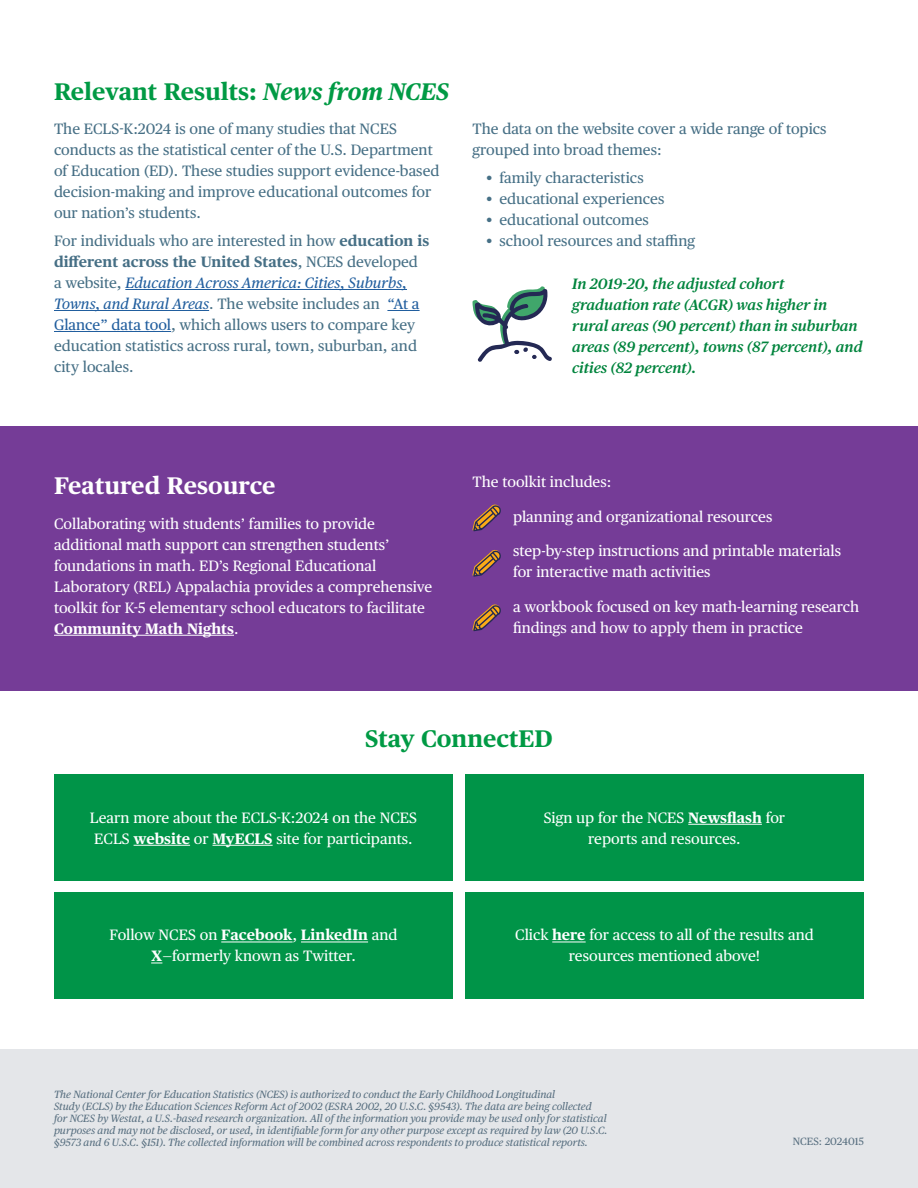
<style>
.page{position:relative;width:918px;height:1188px;background:#fff}
.page>*{position:absolute;margin:0;border:0;box-sizing:border-box;transform-origin:0 0}
.t1{font:700 24px "Publico Text";color:#009a44}
.t2{font:700 24px "Publico Text";color:#fff}
.t3{font:15px/21px "Publico Text";color:#fff}
.t4{font:15px/21px "Publico Text";color:#466f85}
.t5{font:italic 600 15px/21px "Publico Text";color:#00843d}
.t6{font:15px "Publico Text";color:#467086}
.t7{font:italic 10.5px/12px "Publico Text";color:#586f80}
.t8{font:10.5px "Publico Text";color:#586f80}
.s1{font-style:italic}
.s2{font-weight:700}
.s3{font-style:italic;color:#215e9e}
.s4{color:#215e9e}
</style>
<div class="page">
<div style="left:0;top:1049px;width:918px;height:139px;background:#e4e6e9"></div>
<hr style="left:125px;top:289px;width:282px;height:1px;background:#215e9e">
<hr style="left:54px;top:310px;width:155px;height:1px;background:#215e9e">
<hr style="left:387px;top:310px;width:33px;height:1px;background:#215e9e">
<hr style="left:54px;top:331px;width:117px;height:1px;background:#215e9e">
<svg style="left:472px;top:286px;width:80px;height:76px"></svg>
<div style="left:0;top:426px;width:918px;height:264px;background:#753c97"></div>
<hr style="left:54px;top:635px;width:180px;height:1px;background:#fff">
<svg style="left:472px;top:504px;width:29px;height:27px"></svg>
<svg style="left:472px;top:550px;width:29px;height:27px"></svg>
<svg style="left:472px;top:604px;width:29px;height:27px"></svg>
<div style="left:54px;top:774px;width:399px;height:107px;background:#009448"></div>
<hr style="left:134px;top:845px;width:56px;height:1px;background:#fff">
<hr style="left:213px;top:845px;width:60px;height:1px;background:#fff">
<div style="left:465px;top:774px;width:399px;height:107px;background:#009448"></div>
<hr style="left:688px;top:824px;width:74px;height:1px;background:#fff">
<div style="left:54px;top:892px;width:399px;height:107px;background:#009448"></div>
<hr style="left:221px;top:942px;width:72px;height:1px;background:#fff">
<hr style="left:301px;top:942px;width:67px;height:1px;background:#fff">
<div style="left:465px;top:892px;width:399px;height:107px;background:#009448"></div>
<hr style="left:552px;top:942px;width:34px;height:1px;background:#fff">
<h2 class="t1" style="left:54px;top:73px;width:397px">Relevant Results: <span class="s1">News from NCES</span></h2>
<p class="t4" style="left:54px;top:118px;width:387px">The ECLS-K:2024 is one of many studies that NCES conducts as the statistical center of the U.S. Department of Education (ED). These studies support evidence-based decision-making and improve educational outcomes for our nation’s students.</p>
<p class="t4" style="left:54px;top:229px;width:377px">For individuals who are interested in how <span class="s2">education is different across the United States</span>, NCES developed<br>a website, <span class="s3">Education Across America: Cities, Suburbs, Towns, and Rural Areas</span>. The website includes an <span class="s4">“At a Glance” data tool</span>, which allows users to compare key education statistics across rural, town, suburban, and city locales.</p>
<p class="t4" style="left:472px;top:118px;width:356px">The data on the website cover a wide range of topics grouped into broad themes:</p>
<p class="t6" style="left:486px;top:166px;width:159px">• family characteristics</p>
<p class="t6" style="left:486px;top:187px;width:180px">• educational experiences</p>
<p class="t6" style="left:486px;top:208px;width:164px">• educational outcomes</p>
<p class="t6" style="left:486px;top:229px;width:211px">• school resources and staffing</p>
<p class="t5" style="left:572px;top:272px;width:292px">In 2019-20, the adjusted cohort graduation rate (ACGR) was higher in rural areas (90 percent) than in suburban areas (89 percent), towns (87 percent), and cities (82 percent).</p>
<h2 class="t2" style="left:54px;top:467px;width:223px">Featured Resource</h2>
<p class="t3" style="left:54px;top:512px;width:380px">Collaborating with students’ families to provide additional math support can strengthen students’ foundations in math. ED’s Regional Educational Laboratory (REL) Appalachia provides a comprehensive toolkit for K-5 elementary school educators to facilitate <span class="s2">Community Math Nights</span>.</p>
<p class="t3" style="left:472px;top:471px;width:140px">The toolkit includes:</p>
<p class="t3" style="left:513px;top:505px;width:261px">planning and organizational resources</p>
<p class="t3" style="left:513px;top:540px;width:330px">step-by-step instructions and printable materials for interactive math activities</p>
<p class="t3" style="left:513px;top:595px;width:348px">a workbook focused on key math-learning research findings and how to apply them in practice</p>
<h2 class="t1" style="left:365px;top:720px;width:189px">Stay ConnectED</h2>
<p class="t3" style="left:90px;top:806px;width:329px">Learn more about the ECLS-K:2024 on the NCES<br>ECLS <span class="s2">website</span> or <span class="s2">MyECLS</span> site for participants.</p>
<p class="t3" style="left:544px;top:806px;width:243px;text-align:center">Sign up for the NCES <span class="s2">Newsflash</span> for reports and resources.</p>
<p class="t3" style="left:109px;top:924px;width:290px;text-align:center">Follow NCES on <span class="s2">Facebook</span>, <span class="s2">LinkedIn</span> and<br><span class="s2">X</span>—formerly known as Twitter.</p>
<p class="t3" style="left:515px;top:924px;width:300px;text-align:center">Click <span class="s2">here</span> for access to all of the results and resources mentioned above!</p>
<p class="t7" style="left:54px;top:1088px;width:555px">The National Center for Education Statistics (NCES) is authorized to conduct the Early Childhood Longitudinal<br>Study (ECLS) by the Education Sciences Reform Act of 2002 (ESRA 2002, 20 U.S.C. §9543). The data are being collected for NCES by Westat, a U.S.-based research organization. All of the information you provide may be used only for statistical purposes and may not be disclosed, or used, in identifiable form for any other purpose except as required by law (20 U.S.C. §9573 and 6 U.S.C. §151). The collected information will be combined across respondents to produce statistical reports.</p>
<p class="t8" style="left:793px;top:1133px;width:73px">NCES: 2024015</p>
</div>
